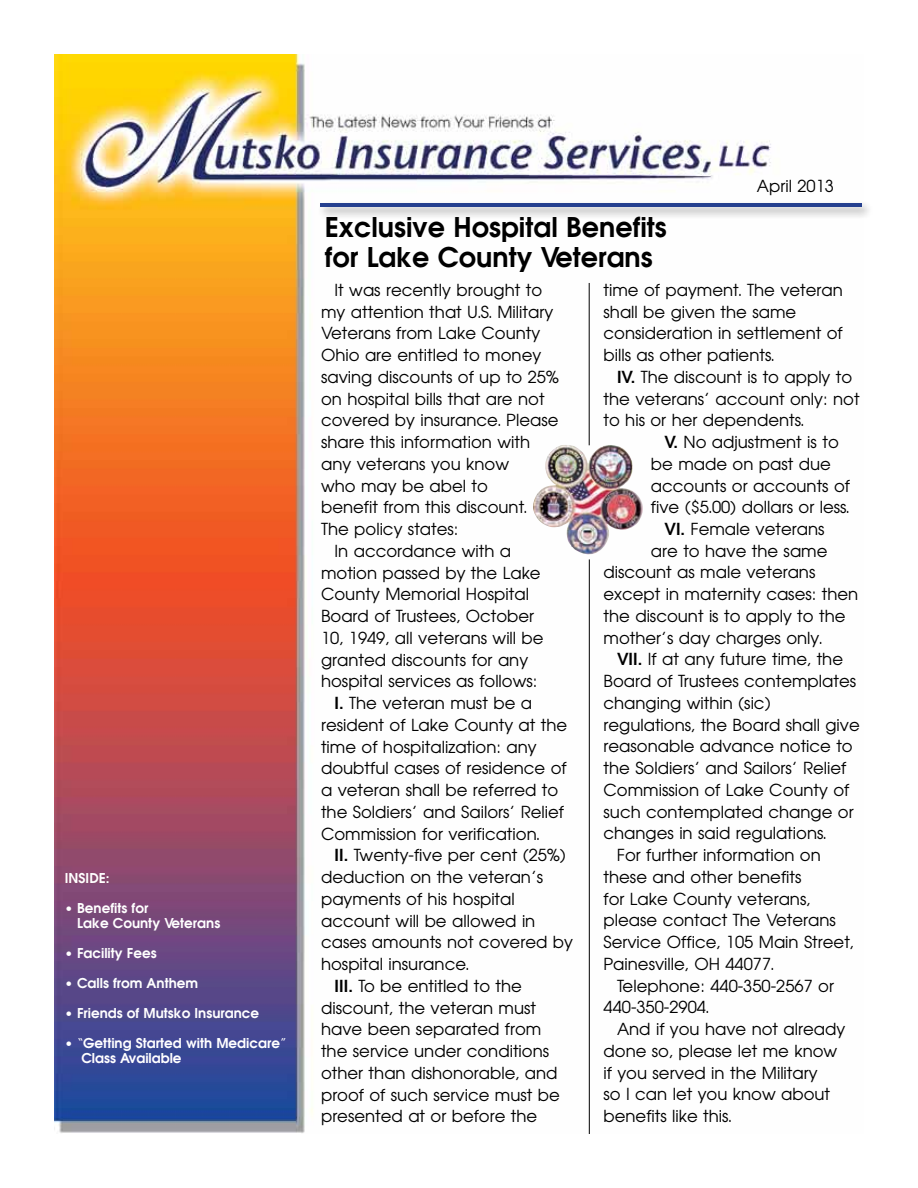
<style>
.page{position:relative;width:918px;height:1188px;background:#fff}
.page>*{position:absolute;margin:0;border:0;box-sizing:border-box;transform-origin:0 0}
.t1{font:700 27px/30px "Avian";color:#000}
.t2{font:16.5px/21.8px "Avian";color:#000}
.t3{font:700 13.5px/15px "Avian";color:#fff}
.s1{font-weight:700}
</style>
<div class="page">
<img style="left:54px;top:54px;width:717px;height:1080px">
<div style="left:317px;top:200px;width:557px;height:20px;background:#000;opacity:.45"></div>
<hr style="left:320px;top:204px;width:541px;height:3px;background:#25408f">
<hr style="left:589px;top:559px;width:1px;height:575px;background:#000">
<hr style="left:589px;top:283px;width:1px;height:162px;background:#000">
<img style="left:532px;top:445px;width:112px;height:110px">
<p class="t3" style="left:65px;top:871px;width:46px">INSIDE:</p>
<p class="t3" style="left:77px;top:901px;width:145px;text-indent:-12px">• Benefits for<br>Lake County Veterans</p>
<p class="t3" style="left:65px;top:946px;width:93px">• Facility Fees</p>
<p class="t3" style="left:65px;top:976px;width:135px">• Calls from Anthem</p>
<p class="t3" style="left:65px;top:1006px;width:196px">• Friends of Mutsko Insurance</p>
<p class="t3" style="left:81px;top:1036px;width:207px;text-indent:-17px">• “Getting Started with Medicare”<br>Class Available</p>
<p class="t2" style="left:757px;top:175px;width:79px">April 2013</p>
<h1 class="t1" style="left:325px;top:212px;width:343px">Exclusive Hospital Benefits for Lake County Veterans</h1>
<p class="t2" style="left:335px;top:279px;width:209px">It was recently brought to</p>
<p class="t2" style="left:321px;top:301px;width:234px">my attention that U.S. Military</p>
<p class="t2" style="left:321px;top:323px;width:221px">Veterans from Lake County</p>
<p class="t2" style="left:321px;top:344px;width:222px">Ohio are entitled to money</p>
<p class="t2" style="left:321px;top:366px;width:239px">saving discounts of up to 25%</p>
<p class="t2" style="left:321px;top:388px;width:225px">on hospital bills that are not</p>
<p class="t2" style="left:321px;top:410px;width:239px">covered by insurance. Please</p>
<p class="t2" style="left:321px;top:431px;width:211px">share this information with</p>
<p class="t2" style="left:321px;top:453px;width:190px">any veterans you know</p>
<p class="t2" style="left:321px;top:475px;width:168px">who may be abel to</p>
<p class="t2" style="left:321px;top:497px;width:208px">benefit from this discount.</p>
<p class="t2" style="left:321px;top:518px;width:139px">The policy states:</p>
<p class="t2" style="left:335px;top:540px;width:178px">In accordance with a</p>
<p class="t2" style="left:321px;top:562px;width:221px">motion passed by the Lake</p>
<p class="t2" style="left:321px;top:584px;width:209px">County Memorial Hospital</p>
<p class="t2" style="left:321px;top:605px;width:215px">Board of Trustees, October</p>
<p class="t2" style="left:321px;top:627px;width:224px">10, 1949, all veterans will be</p>
<p class="t2" style="left:321px;top:649px;width:209px">granted discounts for any</p>
<p class="t2" style="left:321px;top:670px;width:218px">hospital services as follows:</p>
<p class="t2" style="left:335px;top:692px;width:199px"><span class="s1">I.</span> The veteran must be a</p>
<p class="t2" style="left:321px;top:714px;width:248px">resident of Lake County at the</p>
<p class="t2" style="left:321px;top:736px;width:217px">time of hospitalization: any</p>
<p class="t2" style="left:321px;top:757px;width:247px">doubtful cases of residence of</p>
<p class="t2" style="left:321px;top:779px;width:239px">a veteran shall be referred to</p>
<p class="t2" style="left:321px;top:801px;width:244px">the Soldiers’ and Sailors’ Relief</p>
<p class="t2" style="left:321px;top:823px;width:220px">Commission for verification.</p>
<p class="t2" style="left:335px;top:844px;width:233px"><span class="s1">II.</span> Twenty-five per cent (25%)</p>
<p class="t2" style="left:321px;top:866px;width:224px">deduction on the veteran’s</p>
<p class="t2" style="left:321px;top:888px;width:195px">payments of his hospital</p>
<p class="t2" style="left:321px;top:910px;width:216px">account will be allowed in</p>
<p class="t2" style="left:321px;top:931px;width:253px">cases amounts not covered by</p>
<p class="t2" style="left:321px;top:953px;width:149px">hospital insurance.</p>
<p class="t2" style="left:335px;top:975px;width:189px"><span class="s1">III.</span> To be entitled to the</p>
<p class="t2" style="left:321px;top:997px;width:217px">discount, the veteran must</p>
<p class="t2" style="left:321px;top:1018px;width:222px">have been separated from</p>
<p class="t2" style="left:321px;top:1040px;width:230px">the service under conditions</p>
<p class="t2" style="left:321px;top:1062px;width:238px">other than dishonorable, and</p>
<p class="t2" style="left:321px;top:1084px;width:240px">proof of such service must be</p>
<p class="t2" style="left:321px;top:1105px;width:218px">presented at or before the</p>
<p class="t2" style="left:604px;top:279px;width:241px">time of payment. The veteran shall be given the same consideration in settlement of bills as other patients.</p>
<p class="t2" style="left:604px;top:366px;width:258px;text-indent:13px"><span class="s1">IV.</span> The discount is to apply to the veterans’ account only: not to his or her dependents.</p>
<p class="t2" style="left:664px;top:431px;width:176px"><span class="s1">V.</span> No adjustment is to</p>
<p class="t2" style="left:651px;top:453px;width:182px">be made on past due</p>
<p class="t2" style="left:651px;top:475px;width:201px">accounts or accounts of</p>
<p class="t2" style="left:651px;top:496px;width:200px">five ($5.00) dollars or less.</p>
<p class="t2" style="left:664px;top:518px;width:162px"><span class="s1">VI.</span> Female veterans</p>
<p class="t2" style="left:651px;top:540px;width:178px">are to have the same</p>
<p class="t2" style="left:604px;top:562px;width:213px">discount as male veterans</p>
<p class="t2" style="left:604px;top:583px;width:256px">except in maternity cases: then</p>
<p class="t2" style="left:604px;top:605px;width:243px">the discount is to apply to the</p>
<p class="t2" style="left:604px;top:627px;width:220px">mother’s day charges only.</p>
<p class="t2" style="left:617px;top:649px;width:228px"><span class="s1">VII.</span> If at any future time, the</p>
<p class="t2" style="left:604px;top:670px;width:254px">Board of Trustees contemplates</p>
<p class="t2" style="left:604px;top:692px;width:169px">changing within (sic)</p>
<p class="t2" style="left:604px;top:714px;width:258px">regulations, the Board shall give</p>
<p class="t2" style="left:604px;top:736px;width:251px">reasonable advance notice to</p>
<p class="t2" style="left:604px;top:757px;width:244px">the Soldiers’ and Sailors’ Relief</p>
<p class="t2" style="left:604px;top:779px;width:247px">Commission of Lake County of</p>
<p class="t2" style="left:604px;top:801px;width:252px">such contemplated change or</p>
<p class="t2" style="left:604px;top:823px;width:224px">changes in said regulations.</p>
<p class="t2" style="left:617px;top:844px;width:205px">For further information on</p>
<p class="t2" style="left:604px;top:866px;width:199px">these and other benefits</p>
<p class="t2" style="left:604px;top:888px;width:209px">for Lake County veterans,</p>
<p class="t2" style="left:604px;top:910px;width:234px">please contact The Veterans</p>
<p class="t2" style="left:604px;top:931px;width:252px">Service Office, 105 Main Street,</p>
<p class="t2" style="left:604px;top:953px;width:172px">Painesville, OH 44077.</p>
<p class="t2" style="left:617px;top:975px;width:219px">Telephone: 440-350-2567 or</p>
<p class="t2" style="left:604px;top:997px;width:107px">440-350-2904.</p>
<p class="t2" style="left:617px;top:1018px;width:230px">And if you have not already</p>
<p class="t2" style="left:604px;top:1040px;width:235px">done so, please let me know</p>
<p class="t2" style="left:604px;top:1062px;width:216px">if you served in the Military</p>
<p class="t2" style="left:604px;top:1084px;width:228px">so I can let you know about</p>
<p class="t2" style="left:604px;top:1105px;width:130px">benefits like this.</p>
</div>
